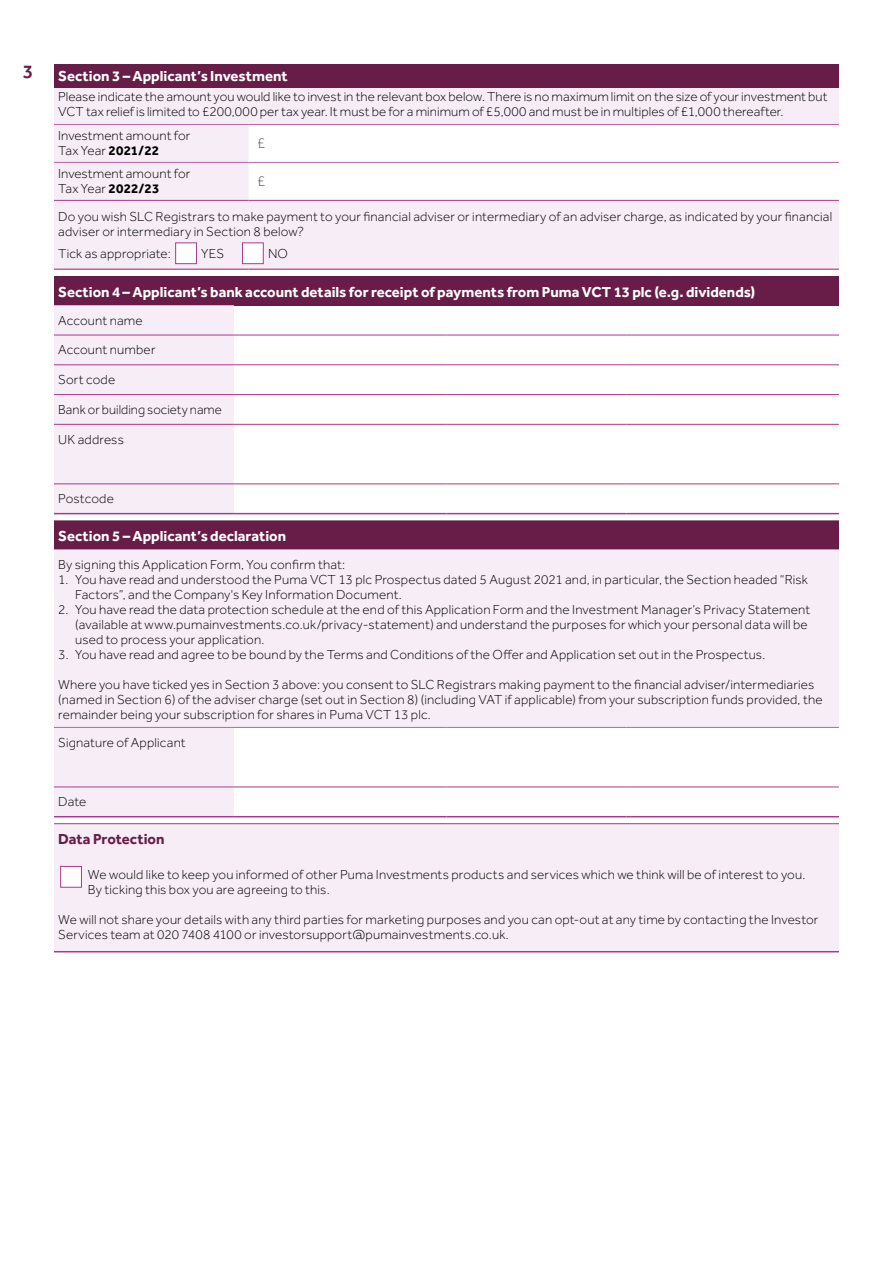
<style>
.page{position:relative;width:893px;height:1263px;background:#fff}
.page>*{position:absolute;margin:0;border:0;box-sizing:border-box;transform-origin:0 0}
.t1{font:500 19.5px "Effra";color:#671d47}
.t2{font:700 15px "Effra";color:#fff}
.t3{font:700 15px "Effra";letter-spacing:-.005em;color:#671d47}
.t4{font:300 15px "Effra";color:#575756}
.t5{font:300 13.5px/15px "Effra";letter-spacing:.01em;color:#000}
.s1{font-weight:700}
</style>
<div class="page">
<div style="left:54px;top:64px;width:785px;height:24px;background:#671d47"></div>
<svg style="left:54px;top:88px;width:785px;height:180px;fill:#f6edf6"></svg>
<hr style="left:54px;top:124px;width:195px;height:1px;background:#ba65a5">
<hr style="left:249px;top:124px;width:590px;height:1px;background:#ba65a5">
<hr style="left:54px;top:162px;width:195px;height:1px;background:#ba65a5">
<hr style="left:249px;top:162px;width:590px;height:1px;background:#ba65a5">
<hr style="left:54px;top:200px;width:195px;height:1px;background:#ab3a8d">
<hr style="left:249px;top:200px;width:590px;height:1px;background:#ab3a8d">
<hr style="left:54px;top:268px;width:195px;height:2px;background:#ba65a5">
<hr style="left:249px;top:268px;width:590px;height:2px;background:#ba65a5">
<div style="left:176px;top:243px;width:20px;height:21px;background:#fff"></div>
<div style="left:175px;top:243px;width:22px;height:21px;border:1px solid #ab3a8d"></div>
<div style="left:242px;top:243px;width:21px;height:21px;background:#fff"></div>
<div style="left:242px;top:243px;width:21px;height:21px;border:1px solid #ab3a8d"></div>
<div style="left:54px;top:276px;width:785px;height:29px;background:#671d47"></div>
<div style="left:54px;top:305px;width:180px;height:208px;background:#f6edf6"></div>
<hr style="left:54px;top:513px;width:180px;height:1px;background:#ab3a8d">
<hr style="left:234px;top:513px;width:212px;height:1px;background:#ab3a8d">
<hr style="left:446px;top:513px;width:180px;height:1px;background:#ab3a8d">
<hr style="left:626px;top:513px;width:213px;height:1px;background:#ab3a8d">
<hr style="left:54px;top:335px;width:180px;height:1px;background:#ab3a8d">
<hr style="left:234px;top:335px;width:212px;height:1px;background:#ab3a8d">
<hr style="left:446px;top:335px;width:180px;height:1px;background:#ab3a8d">
<hr style="left:626px;top:335px;width:213px;height:1px;background:#ab3a8d">
<hr style="left:54px;top:364px;width:180px;height:1px;background:#ab3a8d">
<hr style="left:234px;top:364px;width:212px;height:1px;background:#ab3a8d">
<hr style="left:446px;top:364px;width:180px;height:1px;background:#ab3a8d">
<hr style="left:626px;top:364px;width:213px;height:1px;background:#ab3a8d">
<hr style="left:54px;top:394px;width:180px;height:1px;background:#ab3a8d">
<hr style="left:234px;top:394px;width:212px;height:1px;background:#ab3a8d">
<hr style="left:446px;top:394px;width:180px;height:1px;background:#ab3a8d">
<hr style="left:626px;top:394px;width:213px;height:1px;background:#ab3a8d">
<hr style="left:54px;top:424px;width:180px;height:1px;background:#ab3a8d">
<hr style="left:234px;top:424px;width:212px;height:1px;background:#ab3a8d">
<hr style="left:446px;top:424px;width:180px;height:1px;background:#ab3a8d">
<hr style="left:626px;top:424px;width:213px;height:1px;background:#ab3a8d">
<hr style="left:54px;top:484px;width:180px;height:1px;background:#ab3a8d">
<hr style="left:234px;top:484px;width:212px;height:1px;background:#ab3a8d">
<hr style="left:446px;top:484px;width:180px;height:1px;background:#ab3a8d">
<hr style="left:626px;top:484px;width:213px;height:1px;background:#ab3a8d">
<div style="left:54px;top:520px;width:785px;height:30px;background:#671d47"></div>
<svg style="left:54px;top:550px;width:785px;height:266px;fill:#f6edf6"></svg>
<hr style="left:54px;top:787px;width:180px;height:1px;background:#ab3a8d">
<hr style="left:234px;top:787px;width:212px;height:1px;background:#ab3a8d">
<hr style="left:446px;top:787px;width:180px;height:1px;background:#ab3a8d">
<hr style="left:631px;top:787px;width:208px;height:1px;background:#ab3a8d">
<hr style="left:54px;top:816px;width:180px;height:1px;background:#ab3a8d">
<hr style="left:234px;top:816px;width:212px;height:1px;background:#ab3a8d">
<hr style="left:446px;top:816px;width:180px;height:1px;background:#ab3a8d">
<hr style="left:631px;top:816px;width:208px;height:1px;background:#ab3a8d">
<hr style="left:54px;top:727px;width:180px;height:1px;background:#ba65a5">
<hr style="left:234px;top:727px;width:212px;height:1px;background:#ba65a5">
<hr style="left:446px;top:727px;width:180px;height:1px;background:#ba65a5">
<hr style="left:631px;top:727px;width:208px;height:1px;background:#ba65a5">
<div style="left:54px;top:824px;width:785px;height:128px;background:#f6edf6"></div>
<hr style="left:54px;top:823px;width:785px;height:1px;background:#ab3a8d">
<hr style="left:54px;top:951px;width:785px;height:1px;background:#ab3a8d">
<div style="left:60px;top:866px;width:22px;height:21px;background:#fff;border:1px solid #ab3a8d"></div>
<h1 class="t1" style="left:23px;top:60px;width:12px">3</h1>
<p class="t2" style="left:58px;top:67px;width:231px">Section 3 – Applicant’s Investment</p>
<p class="t5" style="left:58px;top:89px;width:771px">Please indicate the amount you would like to invest in the relevant box below. There is no maximum limit on the size of your investment but<br>VCT tax relief is limited to £200,000 per tax year. It must be for a minimum of £5,000 and must be in multiples of £1,000 thereafter.</p>
<p class="t5" style="left:58px;top:128px;width:134px">Investment amount for<br>Tax Year <span class="s1">2021/22</span></p>
<p class="t4" style="left:257px;top:135px;width:10px">£</p>
<p class="t5" style="left:58px;top:166px;width:134px">Investment amount for<br>Tax Year <span class="s1">2022/23</span></p>
<p class="t4" style="left:257px;top:173px;width:10px">£</p>
<p class="t5" style="left:58px;top:208px;width:775px">Do you wish SLC Registrars to make payment to your financial adviser or intermediary of an adviser charge, as indicated by your financial adviser or intermediary in Section 8 below?</p>
<p class="t5" style="left:58px;top:246px;width:114px">Tick as appropriate:</p>
<p class="t5" style="left:201px;top:246px;width:24px">YES</p>
<p class="t5" style="left:268px;top:246px;width:22px">NO</p>
<p class="t2" style="left:58px;top:283px;width:699px">Section 4 – Applicant’s bank account details for receipt of payments from Puma VCT 13 plc (e.g. dividends)</p>
<p class="t5" style="left:58px;top:312px;width:86px">Account name</p>
<p class="t5" style="left:58px;top:342px;width:99px">Account number</p>
<p class="t5" style="left:58px;top:372px;width:59px">Sort code</p>
<p class="t5" style="left:58px;top:402px;width:165px">Bank or building society name</p>
<p class="t5" style="left:58px;top:431px;width:67px">UK address</p>
<p class="t5" style="left:58px;top:491px;width:57px">Postcode</p>
<p class="t2" style="left:58px;top:527px;width:229px">Section 5 – Applicant’s declaration</p>
<p class="t5" style="left:58px;top:557px;width:288px">By signing this Application Form, You confirm that:</p>
<p class="t5" style="left:75px;top:572px;width:734px;text-indent:-17px">1. You have read and understood the Puma VCT 13 plc Prospectus dated 5 August 2021 and, in particular, the Section headed “Risk<br>Factors”, and the Company's Key Information Document.</p>
<p class="t5" style="left:75px;top:602px;width:737px;text-indent:-17px">2. You have read the data protection schedule at the end of this Application Form and the Investment Manager’s Privacy Statement (available at www.pumainvestments.co.uk/privacy-statement) and understand the purposes for which your personal data will be used to process your application.</p>
<p class="t5" style="left:58px;top:647px;width:709px">3. You have read and agree to be bound by the Terms and Conditions of the Offer and Application set out in the Prospectus.</p>
<p class="t5" style="left:58px;top:677px;width:766px">Where you have ticked yes in Section 3 above: you consent to SLC Registrars making payment to the financial adviser/intermediaries (named in Section 6) of the adviser charge (set out in Section 8) (including VAT if applicable) from your subscription funds provided, the remainder being your subscription for shares in Puma VCT 13 plc.</p>
<p class="t5" style="left:58px;top:735px;width:129px">Signature of Applicant</p>
<p class="t5" style="left:58px;top:794px;width:30px">Date</p>
<p class="t3" style="left:58px;top:830px;width:108px">Data Protection</p>
<p class="t5" style="left:88px;top:867px;width:719px">We would like to keep you informed of other Puma Investments products and services which we think will be of interest to you.<br>By ticking this box you are agreeing to this.</p>
<p class="t5" style="left:58px;top:912px;width:762px">We will not share your details with any third parties for marketing purposes and you can opt-out at any time by contacting the Investor<br>Services team at 020 7408 4100 or investorsupport@pumainvestments.co.uk.</p>
</div>
